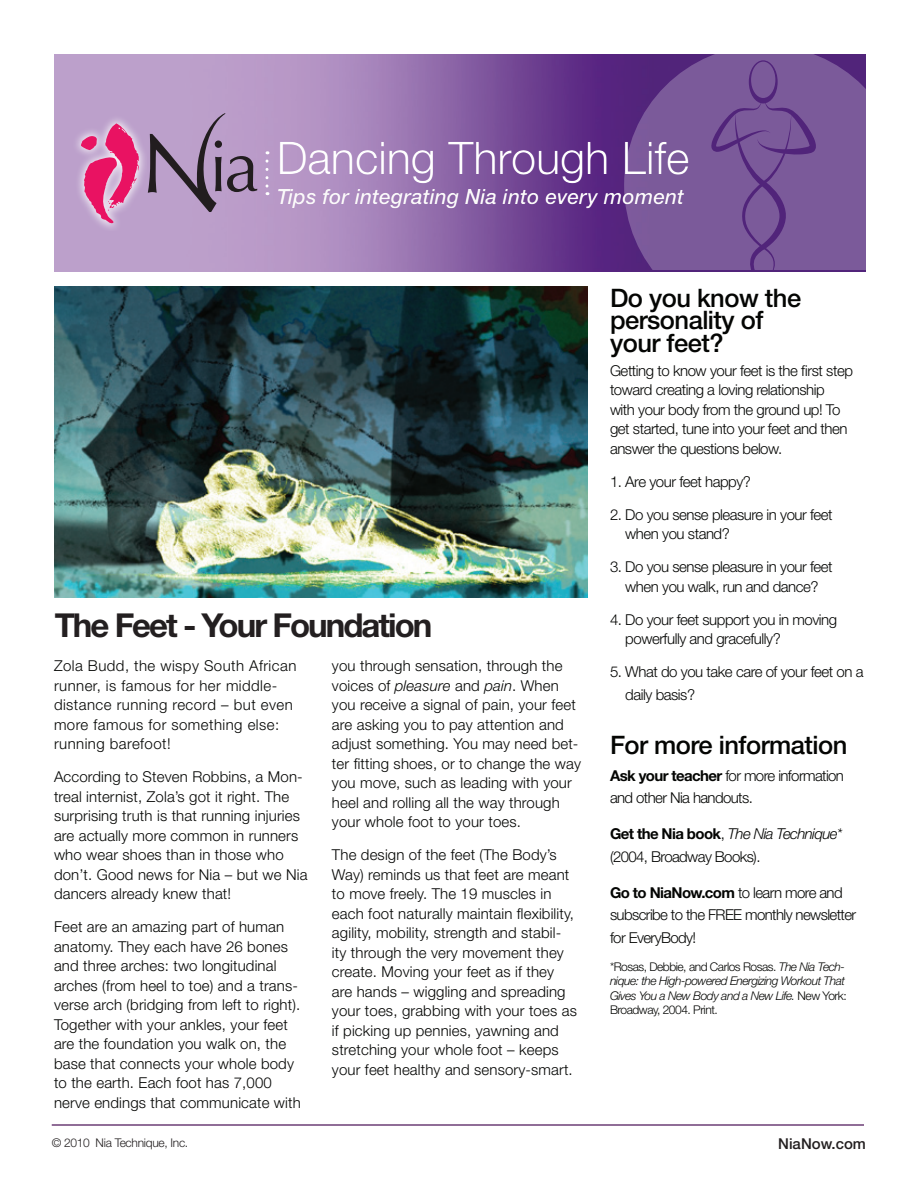
<style>
.page{position:relative;width:918px;height:1188px;background:#fff}
.page>*{position:absolute;margin:0;border:0;box-sizing:border-box;transform-origin:0 0}
.t1{font:300 45px "Helvetica Neue";color:#fff}
.t2{font:700 33px "Helvetica Neue";letter-spacing:-.06em;color:#231f20}
.t3{font:500 25.5px/22.5px "Helvetica Neue";letter-spacing:-.02em;color:#040503}
.t4{font:italic 500 21px "Helvetica Neue";color:#f9f7f8}
.t5{font:300 15px/19.5px "Helvetica Neue";letter-spacing:.01em;color:#040503}
.t6{font:300 15px/19.5px "Helvetica Neue";letter-spacing:-.03em;color:#040503}
.t7{font:300 15px/22.5px "Helvetica Neue";letter-spacing:-.04em;color:#040503}
.t8{font:300 15px/19.5px "Helvetica Neue";letter-spacing:.03em;color:#040503}
.t9{font:500 15px "Helvetica Neue";color:#231f20}
.t10{font:italic 300 12px/14.4px "Helvetica Neue";letter-spacing:-.04em;color:#040503}
.t11{font:300 12px "Helvetica Neue";letter-spacing:-.025em;color:#231f20}
.s1{font-style:italic}
.s2{font-weight:700}
.s3{font-style:normal}
</style>
<div class="page">
<hr style="left:52px;top:1124px;width:812px;height:2px;background:#6c3e75">
<img style="left:54px;top:54px;width:811px;height:217px">
<svg style="left:148px;top:113px;width:109px;height:99px;background:#9d85a9"></svg>
<div style="left:70px;top:113px;width:77px;height:118px;background:#fff;opacity:.95"></div>
<svg style="left:81px;top:123px;width:58px;height:101px;background:#d96ca2"></svg>
<svg style="left:266px;top:161px;width:2px;height:34px"></svg>
<svg style="left:269px;top:132px;width:355px;height:81px;background:#8f69a9"></svg>
<svg style="left:624px;top:54px;width:242px;height:216px;background:#755296"></svg>
<svg style="left:711px;top:60px;width:105px;height:210px;background:#765496"></svg>
<img style="left:54px;top:287px;width:534px;height:311px">
<h1 class="t1" style="left:277px;top:130px;width:414px">Dancing Through Life</h1>
<h3 class="t4" style="left:277px;top:184px;width:409px">Tips for integrating Nia into every moment</h3>
<h2 class="t2" style="left:55px;top:605px;width:379px">The Feet - Your Foundation</h2>
<p class="t8" style="left:54px;top:656px;width:244px">Zola Budd, the wispy South African runner, is famous for her middle&shy;distance running record – but even more famous for something else: running barefoot!</p>
<p class="t5" style="left:54px;top:767px;width:255px">According to Steven Robbins, a Mon&shy;treal internist, Zola’s got it right. The surprising truth is that running injuries are actually more common in runners who wear shoes than in those who don’t. Good news for Nia – but we Nia dancers already knew that!</p>
<p class="t5" style="left:54px;top:917px;width:248px">Feet are an amazing part of human anatomy. They each have 26 bones and three arches: two longitudinal arches (from heel to toe) and a trans&shy;verse arch (bridging from left to right).<br>Together with your ankles, your feet are the foundation you walk on, the base that connects your whole body to the earth. Each foot has 7,000 nerve endings that communicate with</p>
<p class="t5" style="left:332px;top:656px;width:250px">you through sensation, through the voices of <span class="s1">pleasure</span> and <span class="s1">pain</span>. When you receive a signal of pain, your feet are asking you to pay attention and adjust something. You may need bet&shy;ter fitting shoes, or to change the way you move, such as leading with your heel and rolling all the way through your whole foot to your toes.</p>
<p class="t5" style="left:332px;top:845px;width:246px">The design of the feet (The Body’s Way) reminds us that feet are meant to move freely. The 19 muscles in each foot naturally maintain flexibility, agility, mobility, strength and stabil&shy;ity through the very movement they create. Moving your feet as if they are hands – wiggling and spreading your toes, grabbing with your toes as if picking up pennies, yawning and stretching your whole foot – keeps your feet healthy and sensory-smart.</p>
<h3 class="t3" style="left:610px;top:286px;width:193px">Do you know the personality of your feet?</h3>
<p class="t6" style="left:610px;top:360px;width:244px">Getting to know your feet is the first step toward creating a loving relationship with your body from the ground up! To get started, tune into your feet and then answer the questions below.</p>
<p class="t6" style="left:610px;top:471px;width:142px">1. Are your feet happy?</p>
<p class="t6" style="left:625px;top:504px;width:209px;text-indent:-15px">2. Do you sense pleasure in your feet when you stand?</p>
<p class="t6" style="left:610px;top:557px;width:224px;text-align:center">3. Do you sense pleasure in your feet when you walk, run and dance?</p>
<p class="t6" style="left:625px;top:609px;width:213px;text-indent:-15px">4. Do your feet support you in moving powerfully and gracefully?</p>
<p class="t6" style="left:625px;top:660px;width:240px;line-height:22.5px;text-indent:-15px">5. What do you take care of your feet on a daily basis?</p>
<h3 class="t3" style="left:610px;top:733px;width:239px">For more information</h3>
<p class="t7" style="left:610px;top:764px;width:236px"><span class="s2">Ask your teacher</span> for more information and other Nia handouts.</p>
<p class="t7" style="left:610px;top:822px;width:234px"><span class="s2">Get the Nia book</span>, <span class="s1">The Nia Technique* </span>(2004, Broadway Books).</p>
<p class="t7" style="left:610px;top:881px;width:248px"><span class="s2">Go to NiaNow.com</span> to learn more and subscribe to the FREE monthly newsletter for EveryBody!</p>
<p class="t10" style="left:610px;top:959px;width:238px"><span class="s3">*Rosas, Debbie, and Carlos Rosas.</span> The Nia Tech&shy;nique: the High-powered Energizing Workout That Gives You a New Body and a New Life. <span class="s3">New York:<br>Broadway, 2004. Print.</span></p>
<p class="t11" style="left:52px;top:1135px;width:138px">© 2010 Nia Technique, Inc.</p>
<p class="t9" style="left:778px;top:1135px;width:89px">NiaNow.com</p>
</div>
